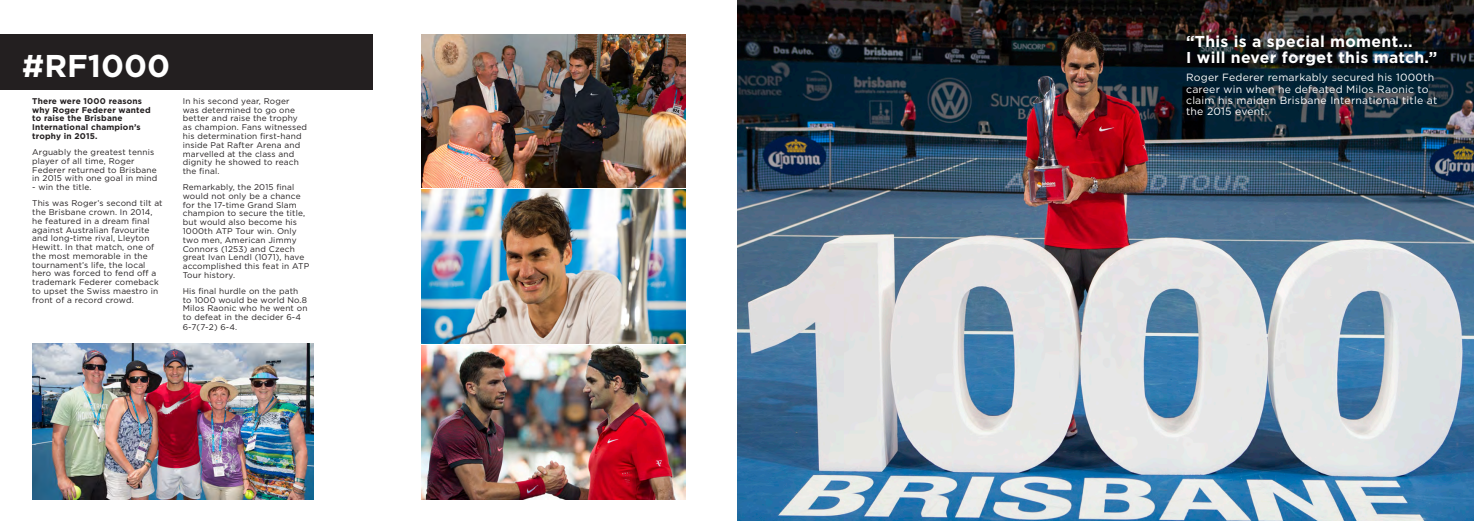
<style>
.page{position:relative;width:1474px;height:521px;background:#fff}
.page>*{position:absolute;margin:0;border:0;box-sizing:border-box;transform-origin:0 0}
.t1{font:700 31.5px "Gotham";color:#fff}
.t2{font:700 15.75px/15.8px "Gotham";letter-spacing:.02em;color:#fff}
.t3{font:10.5px/11.4px "Gotham";letter-spacing:.02em;color:#fff}
.t4{font:8.31px/8.8px "Gotham";letter-spacing:.02em;color:#231f20}
.t5{font:700 8.31px/8.8px "Gotham";letter-spacing:.02em;color:#231f20}
</style>
<div class="page">
<div style="left:0;top:34px;width:372px;height:55px;background:#231f20"></div>
<img style="left:422px;top:345px;width:263px;height:154px">
<img style="left:422px;top:190px;width:263px;height:153px">
<img style="left:32px;top:343px;width:281px;height:156px">
<img style="left:422px;top:34px;width:263px;height:154px">
<img style="left:737px;top:0;width:736px;height:521px">
<p class="t1" style="left:22px;top:44px;width:149px">#RF1000</p>
<p class="t5" style="left:32px;top:97px;width:120px">There were 1000 reasons why Roger Federer wanted to raise the Brisbane<br>International champion’s trophy in 2015.</p>
<p class="t4" style="left:32px;top:148px;width:127px">Arguably the greatest tennis player of all time, Roger<br>Federer returned to Brisbane in 2015 with one goal in mind</p>
<p class="t4" style="left:32px;top:183px;width:61px">- win the title.</p>
<p class="t4" style="left:32px;top:199px;width:132px">This was Roger’s second tilt at the Brisbane crown. In 2014, he featured in a dream final against Australian favourite and long-time rival, Lleyton<br>Hewitt. In that match, one of the most memorable in the tournament’s life, the local hero was forced to fend off a trademark Federer comeback to upset the Swiss maestro in front of a record crowd.</p>
<p class="t4" style="left:183px;top:96px;width:126px">In his second year, Roger was determined to go one better and raise the trophy as champion. Fans witnessed his determination first-hand inside Pat Rafter Arena and marvelled at the class and dignity he showed to reach the final.</p>
<p class="t4" style="left:183px;top:183px;width:128px">Remarkably, the 2015 final would not only be a chance for the 17-time Grand Slam champion to secure the title, but would also become his<br>1000th ATP Tour win. Only two men, American Jimmy<br>Connors (1253) and Czech great Ivan Lendl (1071), have accomplished this feat in ATP<br>Tour history.</p>
<p class="t4" style="left:183px;top:286px;width:126px">His final hurdle on the path to 1000 would be world No.8<br>Milos Raonic who he went on to defeat in the decider 6-4</p>
<p class="t4" style="left:183px;top:322px;width:56px">6-7(7-2) 6-4.</p>
<p class="t2" style="left:1186px;top:33px;width:253px">“This is a special moment...<br>I will never forget this match.”</p>
<p class="t3" style="left:1186px;top:72px;width:253px">Roger Federer remarkably secured his 1000th career win when he defeated Milos Raonic to claim his maiden Brisbane International title at the 2015 event.</p>
</div>
